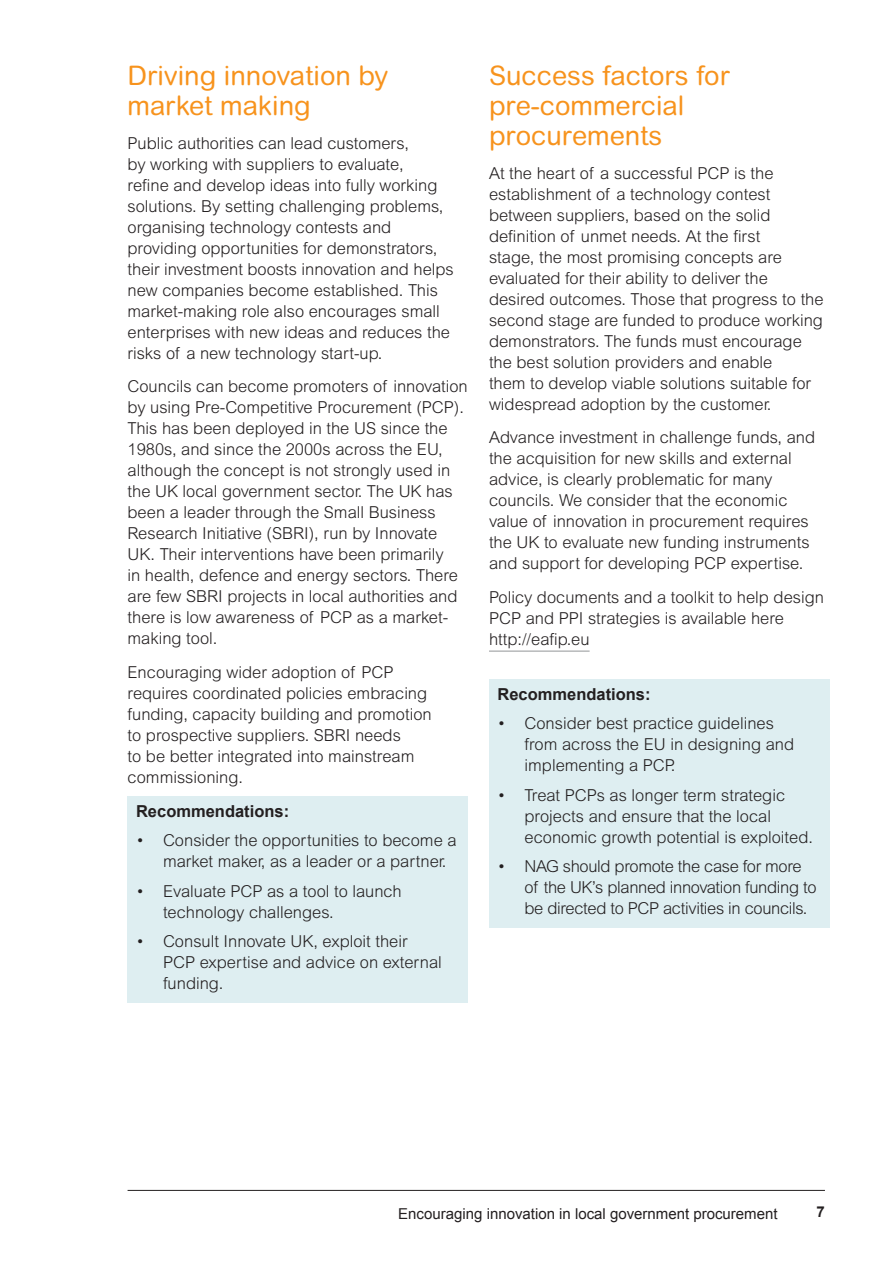
<style>
.page{position:relative;width:893px;height:1263px;background:#fff}
.page>*{position:absolute;margin:0;border:0;box-sizing:border-box;transform-origin:0 0}
.A4_Subhead{font:27px/30px "Arial Rounded MT";color:#f7931d}
.A4_Body{font:300 16.5px/21px "Arial MT Std";color:#231f20}
.A4_Body-2{font:300 16.5px/21px "Arial MT Std";letter-spacing:-.02em;color:#231f20}
.Shaded_par_01{font:700 16.5px "Arial";color:#231f20}
.t1{font:15px "Arial";color:#231f20}
.t2{font:700 15px "Arial";color:#231f20}
</style>
<div class="page">
<hr style="left:128px;top:1190px;width:697px;height:1px;background:#231f20">
<div style="left:128px;top:796px;width:340px;height:33px;background:#deeef1"></div>
<div style="left:128px;top:826px;width:340px;height:54px;background:#deeef1"></div>
<div style="left:128px;top:876px;width:340px;height:55px;background:#deeef1"></div>
<div style="left:128px;top:927px;width:340px;height:75px;background:#deeef1"></div>
<hr style="left:489px;top:651px;width:101px;height:1px;background:#939598">
<div style="left:489px;top:679px;width:340px;height:34px;background:#deeef1"></div>
<div style="left:489px;top:709px;width:340px;height:75px;background:#deeef1"></div>
<div style="left:489px;top:780px;width:340px;height:76px;background:#deeef1"></div>
<div style="left:489px;top:852px;width:340px;height:75px;background:#deeef1"></div>
<p class="A4_Subhead" style="left:128px;top:60px;width:262px">Driving innovation by market making</p>
<p class="A4_Body" style="left:128px;top:132px;width:328px">Public authorities can lead customers,<br>by working with suppliers to evaluate,<br>refine and develop ideas into fully working solutions. By setting challenging problems, organising technology contests and providing opportunities for demonstrators, their investment boosts innovation and helps new companies become established. This market-making role also encourages small enterprises with new ideas and reduces the risks of a new technology start-up.</p>
<p class="A4_Body" style="left:128px;top:376px;width:342px">Councils can become promoters of innovation by using Pre-Competitive Procurement (PCP).<br>This has been deployed in the US since the 1980s, and since the 2000s across the EU, although the concept is not strongly used in the UK local government sector. The UK has been a leader through the Small Business Research Initiative (SBRI), run by Innovate UK. Their interventions have been primarily<br>in health, defence and energy sectors. There are few SBRI projects in local authorities and there is low awareness of PCP as a market&shy;making tool.</p>
<p class="A4_Body" style="left:128px;top:662px;width:306px">Encouraging wider adoption of PCP requires coordinated policies embracing funding, capacity building and promotion to prospective suppliers. SBRI needs<br>to be better integrated into mainstream commissioning.</p>
<p class="Shaded_par_01" style="left:136px;top:800px;width:155px">Recommendations:</p>
<p class="A4_Body" style="left:163px;top:830px;width:295px;text-indent:-27px">• Consider the opportunities to become a market maker, as a leader or a partner.</p>
<p class="A4_Body" style="left:163px;top:880px;width:240px;text-indent:-27px">• Evaluate PCP as a tool to launch technology challenges.</p>
<p class="A4_Body" style="left:163px;top:931px;width:280px;text-indent:-27px">• Consult Innovate UK, exploit their<br>PCP expertise and advice on external funding.</p>
<p class="A4_Subhead" style="left:489px;top:60px;width:242px">Success factors for pre-commercial procurements</p>
<p class="A4_Body" style="left:489px;top:162px;width:336px">At the heart of a successful PCP is the establishment of a technology contest between suppliers, based on the solid definition of unmet needs. At the first<br>stage, the most promising concepts are evaluated for their ability to deliver the desired outcomes. Those that progress to the second stage are funded to produce working demonstrators. The funds must encourage the best solution providers and enable<br>them to develop viable solutions suitable for widespread adoption by the customer.</p>
<p class="A4_Body" style="left:489px;top:427px;width:328px">Advance investment in challenge funds, and the acquisition for new skills and external advice, is clearly problematic for many councils. We consider that the economic value of innovation in procurement requires the UK to evaluate new funding instruments and support for developing PCP expertise.</p>
<p class="A4_Body" style="left:489px;top:587px;width:336px">Policy documents and a toolkit to help design<br>PCP and PPI strategies is available here http://eafip.eu</p>
<p class="Shaded_par_01" style="left:497px;top:683px;width:155px">Recommendations:</p>
<p class="A4_Body" style="left:524px;top:713px;width:271px;text-indent:-27px">• Consider best practice guidelines from across the EU in designing and implementing a PCP.</p>
<p class="A4_Body" style="left:524px;top:784px;width:290px;text-indent:-27px">• Treat PCPs as longer term strategic projects and ensure that the local economic growth potential is exploited.</p>
<p class="A4_Body-2" style="left:524px;top:856px;width:293px;text-indent:-27px">• NAG should promote the case for more of the UK’s planned innovation funding to be directed to PCP activities in councils.</p>
<p class="t1" style="left:398px;top:1203px;width:381px">Encouraging innovation in local government procurement</p>
<p class="t2" style="left:817px;top:1202px;width:10px">7</p>
</div>
